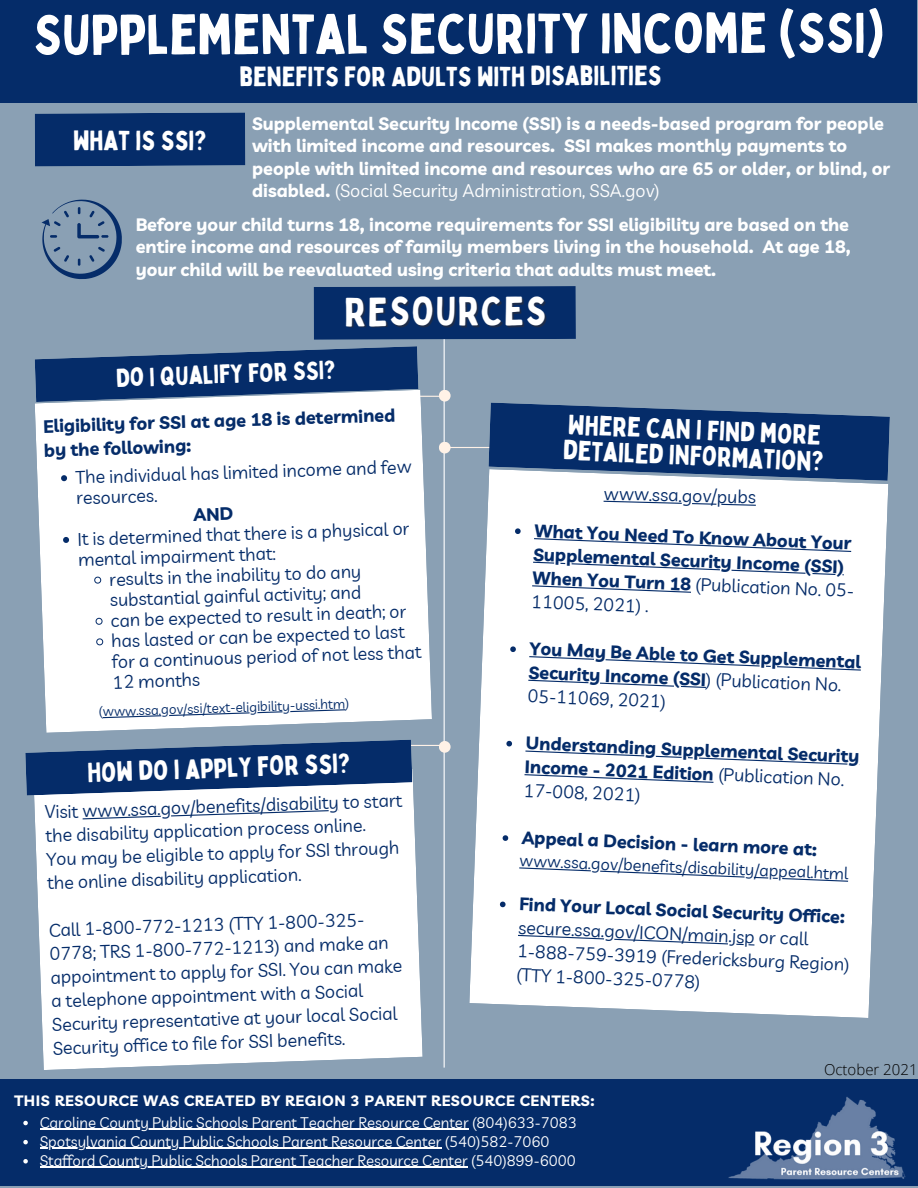
<style>
.page{position:relative;width:918px;height:1188px;background:#8aa0b4}
.page>*{position:absolute;margin:0;border:0;box-sizing:border-box;transform-origin:0 0}
.t1{font:55.35px "Bobby Jones";letter-spacing:-.005em;color:#fff}
.t2{font:39.9px "Bobby Jones";letter-spacing:.035em;color:#fff}
.t3{font:27px/25.8px "Bobby Jones";color:#fff}
.t4{font:25.5px "Bobby Jones";color:#fff}
.t5{font:18px/23.5px "Livvic";color:#052c69}
.t6{font:700 18px/22.5px "Livvic";color:#fff}
.t7{font:700 18px/23.4px "Livvic";color:#052c69}
.t8{font:16.5px "Livvic";color:#052c69}
.t9{font:15px "Livvic";color:#fff}
.t10{font:700 15px "Livvic";letter-spacing:.04em;color:#fff}
.t11{font:300 15px "Open Sans";color:#000}
.t12{font:13.5px "Livvic";color:#052c69}
.s1{font-weight:400}
.s2{font-weight:700}
</style>
<div class="page">
<hr style="left:444px;top:328px;width:1px;height:740px;background:#fff">
<hr style="left:357px;top:396px;width:86px;height:1px;background:#fff2e7">
<hr style="left:301px;top:745px;width:142px;height:1px;background:#fff2e7">
<hr style="left:439px;top:447px;width:107px;height:1px;background:#fff2e7">
<div style="left:439px;top:390px;width:12px;height:12px;background:#fff2e7;border-radius:50%"></div>
<div style="left:439px;top:442px;width:12px;height:11px;background:#fff2e7;border-radius:50%"></div>
<div style="left:0;top:1079px;width:918px;height:107px;background:#052c69"></div>
<div style="left:35px;top:390px;width:397px;height:343px;background:#fff"></div>
<svg style="left:469px;top:481px;width:419px;height:537px;background:#f6f8f9"></svg>
<div style="left:34px;top:769px;width:389px;height:301px;background:#fff"></div>
<div style="left:439px;top:741px;width:12px;height:12px;background:#fff2e7;border-radius:50%"></div>
<div style="left:314px;top:286px;width:262px;height:54px;background:#052c69"></div>
<div style="left:0;top:0;width:917px;height:102px;background:#052c69"></div>
<div style="left:35px;top:112px;width:210px;height:55px;background:#052c69"></div>
<svg style="left:42px;top:200px;width:80px;height:79px"></svg>
<img style="left:728px;top:1097px;width:178px;height:83px">
<svg style="left:83px;top:810px;width:256px;height:9px;background:#e2e6ed"></svg>
<svg style="left:61px;top:475px;width:6px;height:6px"></svg>
<svg style="left:63px;top:537px;width:6px;height:6px"></svg>
<svg style="left:94px;top:577px;width:7px;height:7px"></svg>
<svg style="left:96px;top:618px;width:7px;height:7px"></svg>
<svg style="left:96px;top:638px;width:7px;height:7px"></svg>
<svg style="left:103px;top:709px;width:243px;height:9px;background:#e2e6ed"></svg>
<svg style="left:23px;top:1121px;width:5px;height:4px"></svg>
<hr style="left:40px;top:1129px;width:429px;height:1px;background:#fff">
<svg style="left:23px;top:1140px;width:5px;height:4px"></svg>
<hr style="left:40px;top:1148px;width:401px;height:1px;background:#fff">
<svg style="left:23px;top:1159px;width:5px;height:5px"></svg>
<hr style="left:40px;top:1167px;width:428px;height:1px;background:#fff">
<svg style="left:35px;top:346px;width:383px;height:56px;background:#305182"></svg>
<svg style="left:25px;top:740px;width:387px;height:56px;background:#345485"></svg>
<svg style="left:489px;top:403px;width:401px;height:78px;background:#24477b"></svg>
<svg style="left:515px;top:528px;width:6px;height:6px"></svg>
<svg style="left:534px;top:538px;width:317px;height:14px;background:#eaedf2"></svg>
<svg style="left:533px;top:562px;width:311px;height:13px;background:#ebeef3"></svg>
<svg style="left:532px;top:585px;width:159px;height:8px"></svg>
<svg style="left:510px;top:646px;width:6px;height:6px"></svg>
<svg style="left:529px;top:656px;width:332px;height:15px;background:#edf0f4"></svg>
<svg style="left:528px;top:680px;width:178px;height:8px"></svg>
<svg style="left:506px;top:741px;width:6px;height:6px"></svg>
<svg style="left:525px;top:751px;width:334px;height:14px;background:#edeff4"></svg>
<svg style="left:525px;top:774px;width:188px;height:9px;background:#dfe4ec"></svg>
<svg style="left:503px;top:835px;width:5px;height:6px"></svg>
<svg style="left:519px;top:867px;width:329px;height:15px;background:#edf0f4"></svg>
<svg style="left:500px;top:901px;width:6px;height:6px"></svg>
<svg style="left:518px;top:935px;width:236px;height:11px;background:#e7ebf1"></svg>
<svg style="left:604px;top:501px;width:152px;height:5px"></svg>
<svg style="left:193px;top:507px;width:40px;height:14px"></svg>
<h2 class="t1" style="left:33px;top:-1px;width:853px">SUPPLEMENTAL SECURITY INCOME (SSI)</h2>
<h3 class="t3" style="left:239px;top:63px;width:424px">BENEFITS FOR ADULTS WITH DISABILITIES</h3>
<h6 class="t6" style="left:252px;top:112px;width:640px">Supplemental Security Income (SSI) is a needs-based program for people with limited income and resources. SSI makes monthly payments to people with limited income and resources who are 65 or older, or blind, or disabled. <span class="s1">(Social Security Administration, SSA.gov)</span></h6>
<h6 class="t6" style="left:136px;top:213px;width:717px;text-align:justify">Before your child turns 18, income requirements for SSI eligibility are based on the entire income and resources of family members living in the household. At age 18, your child will be reevaluated using criteria that adults must meet.</h6>
<h1 class="t3" style="left:73px;top:127px;width:135px">WHAT IS SSI?</h1>
<h5 class="t2" style="left:344px;top:286px;width:204px">RESOURCES</h5>
<h6 class="t4" style="left:116px;top:362px;width:221px;rotate:-2deg">DO I QUALIFY FOR SSI?</h6>
<h3 class="t7" style="left:43px;top:414px;width:354px;line-height:23.9px;rotate:-2deg">Eligibility for SSI at age 18 is determined by the following:</h3>
<h5 class="t5" style="left:75px;top:467px;width:338px;line-height:20.2px;rotate:-2deg">The individual has limited income and few resources.</h5>
<h4 class="t5" style="left:77px;top:529px;width:334px;line-height:20.4px;rotate:-2deg">It is determined that there is a physical or mental impairment that:</h4>
<h6 class="t5" style="left:109px;top:569px;width:254px;line-height:20.5px;rotate:-2deg">results in the inability to do any substantial gainful activity; and</h6>
<h6 class="t5" style="left:110px;top:609px;width:297px;rotate:-2deg">can be expected to result in death; or</h6>
<h6 class="t5" style="left:111px;top:631px;width:311px;line-height:20.4px;rotate:-2deg">has lasted or can be expected to last for a continuous period of not less that<br>12 months</h6>
<h6 class="t12" style="left:98px;top:703px;width:252px;rotate:-2deg">(www.ssa.gov/ssi/text-eligibility-ussi.htm)</h6>
<h6 class="t3" style="left:87px;top:759px;width:265px;rotate:-2deg">HOW DO I APPLY FOR SSI?</h6>
<h3 class="t5" style="left:45px;top:800px;width:359px;rotate:-2deg">Visit www.ssa.gov/benefits/disability to start</h3>
<h6 class="t5" style="left:45px;top:824px;width:354px;rotate:-2deg">the disability application process online.<br>You may be eligible to apply for SSI through the online disability application.</h6>
<h6 class="t5" style="left:49px;top:918px;width:317px;rotate:-2deg">Call 1-800-772-1213 (TTY 1-800-325-</h6>
<p class="t5" style="left:49px;top:942px;width:354px;rotate:-2deg">0778; TRS 1-800-772-1213) and make an appointment to apply for SSI. You can make a telephone appointment with a Social Security representative at your local Social Security office to file for SSI benefits.</p>
<h3 class="t3" style="left:565px;top:412px;width:262px;rotate:2deg">WHERE CAN I FIND MORE<br>DETAILED INFORMATION?</h3>
<p class="t5" style="left:604px;top:480px;width:154px;rotate:2deg">www.ssa.gov/pubs</p>
<h6 class="t7" style="left:535px;top:519px;width:319px;rotate:2deg">What You Need To Know About Your</h6>
<h6 class="t7" style="left:534px;top:543px;width:323px;rotate:2deg">Supplemental Security Income (SSI)<br>When You Turn 18 <span class="s1">(Publication No. 05-<br>11005, 2021) .</span></h6>
<h6 class="t7" style="left:530px;top:637px;width:333px;rotate:2deg">You May Be Able to Get Supplemental</h6>
<p class="t5" style="left:529px;top:660px;width:315px;rotate:2deg"><span class="s2">Security Income (SSI</span>) (Publication No.<br>05-11069, 2021)</p>
<p class="t7" style="left:526px;top:732px;width:335px;rotate:2deg">Understanding Supplemental Security</p>
<p class="t5" style="left:525px;top:755px;width:321px;rotate:2deg"><span class="s2">Income - 2021 Edition</span> (Publication No.<br>17-008, 2021)</p>
<p class="t7" style="left:522px;top:826px;width:297px;rotate:2deg">Appeal a Decision - learn more at:</p>
<p class="t8" style="left:520px;top:851px;width:331px;rotate:2deg">www.ssa.gov/benefits/disability/appeal.html</p>
<p class="t7" style="left:520px;top:893px;width:327px;rotate:2deg">Find Your Local Social Security Office:</p>
<p class="t5" style="left:518px;top:916px;width:334px;rotate:2deg">secure.ssa.gov/ICON/main.jsp or call<br>1-888-759-3919 (Fredericksburg Region) (TTY 1-800-325-0778)</p>
<p class="t11" style="left:824px;top:1059px;width:95px">October 2021</p>
<h3 class="t10" style="left:14px;top:1091px;width:582px">THIS RESOURCE WAS CREATED BY REGION 3 PARENT RESOURCE CENTERS:</h3>
<h6 class="t9" style="left:40px;top:1112px;width:538px">Caroline County Public Schools Parent Teacher Resource Center (804)633-7083</h6>
<h6 class="t9" style="left:40px;top:1132px;width:511px">Spotsylvania County Public Schools Parent Resource Center (540)582-7060</h6>
<h6 class="t9" style="left:40px;top:1151px;width:537px">Stafford County Public Schools Parent Teacher Resource Center (540)899-6000</h6>
</div>
